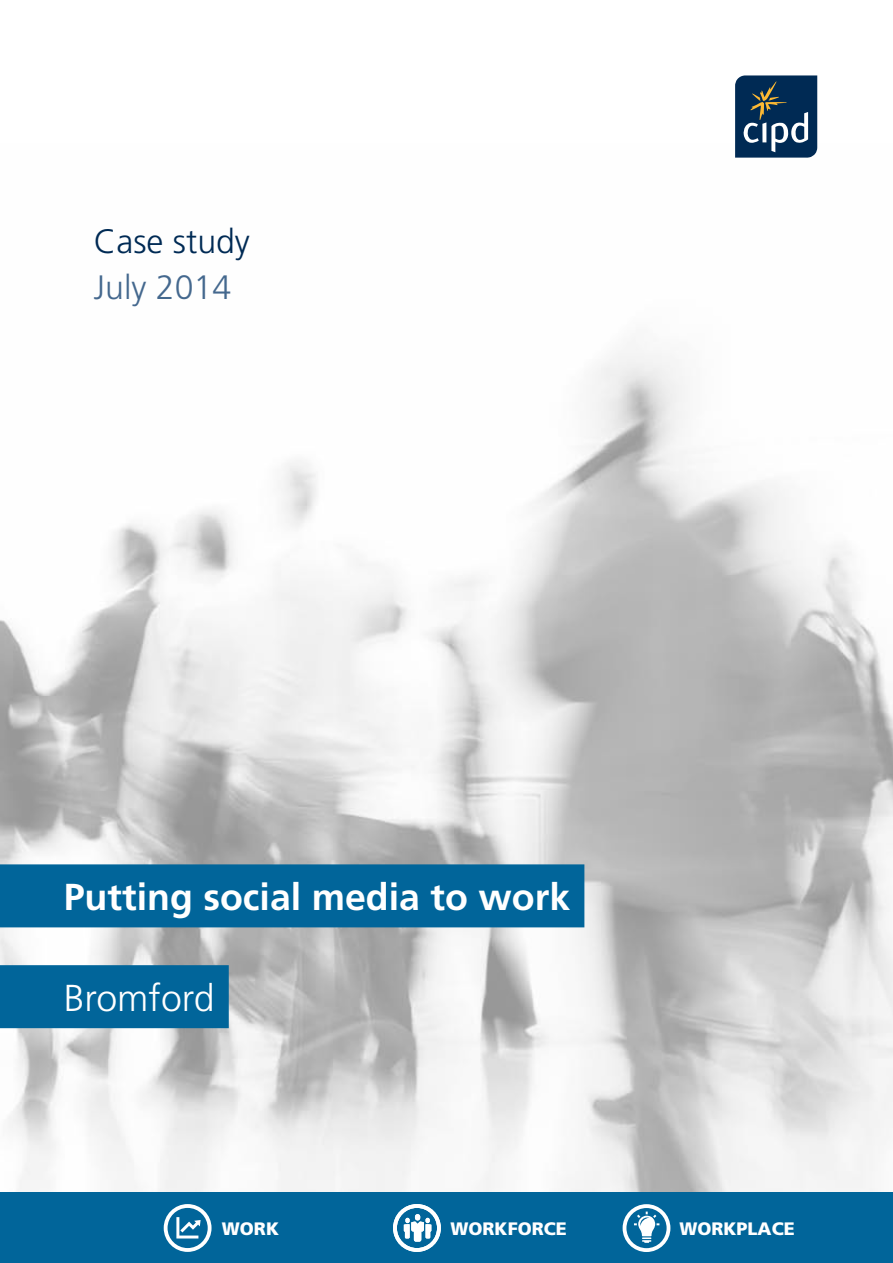
<style>
.page{position:relative;width:893px;height:1263px;background:#fff}
.page>*{position:absolute;margin:0;border:0;box-sizing:border-box;transform-origin:0 0}
.t1{font:700 37.5px "Frutiger";color:#fff}
.t2{font:300 37.5px "Frutiger";color:#fff}
.t3{font:300 33.9px "Frutiger";color:#002a54}
.t4{font:300 33.9px "Frutiger";color:#44688e}
.t5{font:900 18px "Frutiger";color:#fff}
</style>
<div class="page">
<img style="left:0;top:143px;width:893px;height:1049px">
<svg style="left:735px;top:75px;width:82px;height:83px;background:#254666"></svg>
<div style="left:0;top:864px;width:584px;height:63px;background:#01659a"></div>
<div style="left:0;top:965px;width:229px;height:63px;background:#01659a"></div>
<div style="left:0;top:1192px;width:893px;height:71px;background:#01659a"></div>
<div style="left:393px;top:1204px;width:48px;height:48px;border:4px solid #fff;border-radius:50%"></div>
<div style="left:164px;top:1204px;width:48px;height:48px;border:4px solid #fff;border-radius:50%"></div>
<div style="left:623px;top:1204px;width:47px;height:48px;border:4px solid #fff;border-radius:50%"></div>
<svg style="left:404px;top:1214px;width:27px;height:27px"></svg>
<svg style="left:176px;top:1217px;width:25px;height:21px"></svg>
<svg style="left:634px;top:1211px;width:25px;height:32px"></svg>
<p class="t3" style="left:94px;top:222px;width:158px">Case study</p>
<p class="t4" style="left:94px;top:268px;width:139px">July 2014</p>
<p class="t1" style="left:64px;top:875px;width:508px">Putting social media to work</p>
<p class="t2" style="left:64px;top:977px;width:152px">Bromford</p>
<p class="t5" style="left:222px;top:1218px;width:59px">WORK</p>
<p class="t5" style="left:451px;top:1218px;width:118px">WORKFORCE</p>
<p class="t5" style="left:679px;top:1218px;width:117px">WORKPLACE</p>
</div>
